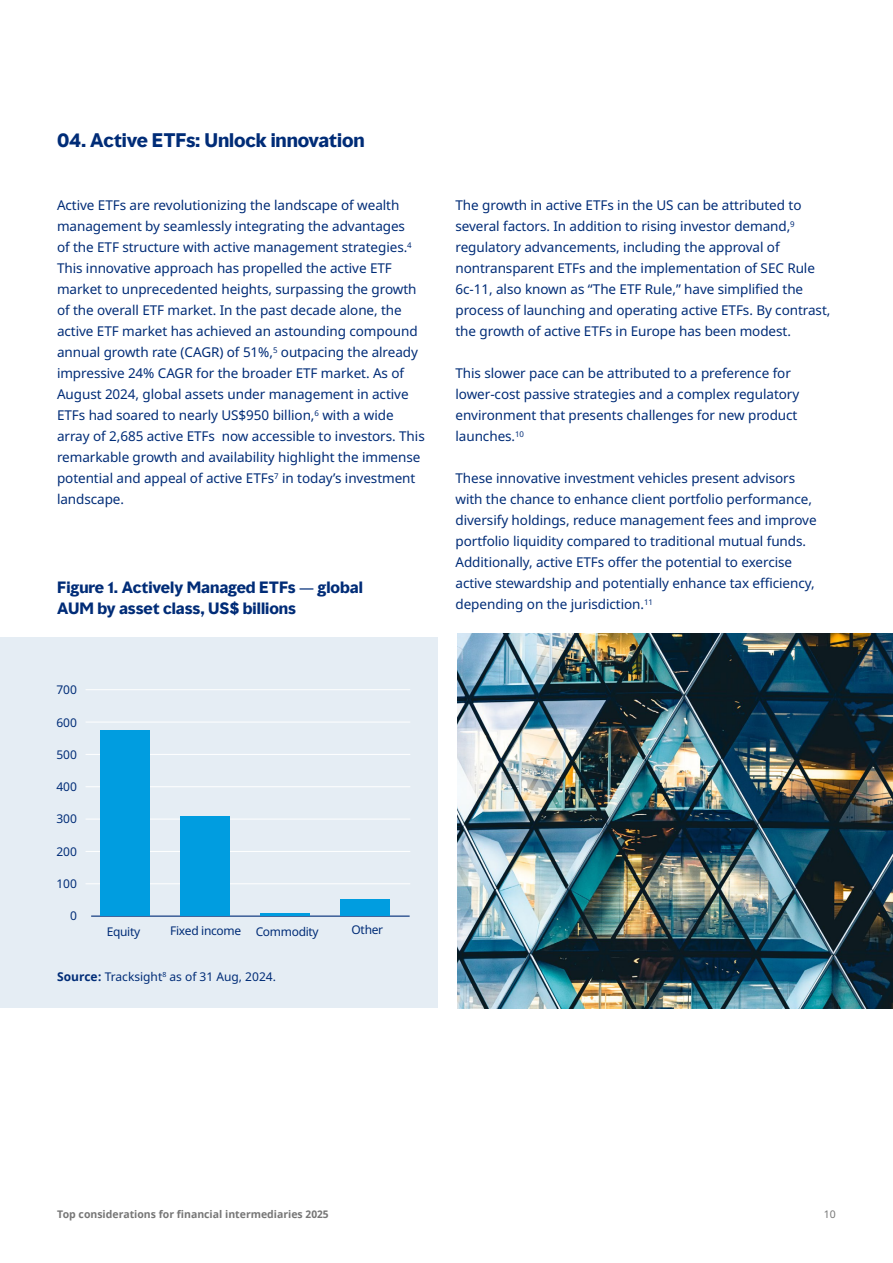
<style>
.page{position:relative;width:893px;height:1263px;background:#fff}
.page>*{position:absolute;margin:0;border:0;box-sizing:border-box;transform-origin:0 0}
.t1{font:700 18px "MMC Display";letter-spacing:-.005em;color:#002c77}
.t2{font:700 15px/21px "MMC Display";color:#002c77}
.t3{font:13.5px/21px "Noto Sans";letter-spacing:-.005em;color:#002c77}
.t4{font:12px "Noto Sans";color:#002c77}
.t5{font:12px "Noto Sans";letter-spacing:-.025em;color:#002c77}
.t6{font:700 10.5px "Noto Sans";color:#767676}
.t7{font:10.5px "Noto Sans";color:#767676}
.s1{font-family:"Noto Sans";font-weight:400}
.s2{font-weight:700}
</style>
<div class="page">
<div style="left:0;top:637px;width:437px;height:370px;background:#e5edf4"></div>
<hr style="left:86px;top:883px;width:324px;height:1px;background:#fff">
<hr style="left:86px;top:851px;width:324px;height:1px;background:#fff">
<hr style="left:86px;top:819px;width:324px;height:1px;background:#fff">
<hr style="left:86px;top:786px;width:324px;height:1px;background:#fff">
<hr style="left:86px;top:754px;width:324px;height:1px;background:#fff">
<hr style="left:86px;top:722px;width:324px;height:1px;background:#fff">
<hr style="left:86px;top:689px;width:324px;height:1px;background:#fff">
<hr style="left:91px;top:915px;width:319px;height:2px;background:#002c77">
<div style="left:100px;top:730px;width:50px;height:185px;background:#009de0"></div>
<div style="left:180px;top:816px;width:50px;height:99px;background:#009de0"></div>
<hr style="left:260px;top:913px;width:50px;height:2px;background:#009de0">
<div style="left:340px;top:899px;width:49px;height:16px;background:#009de0"></div>
<img style="left:457px;top:634px;width:436px;height:374px">
<h1 class="t1" style="left:57px;top:128px;width:309px">04. Active ETFs: Unlock innovation</h1>
<p class="t3" style="left:57px;top:195px;width:369px">Active ETFs are revolutionizing the landscape of wealth management by seamlessly integrating the advantages<br>of the ETF structure with active management strategies.<sup>4<br></sup>This innovative approach has propelled the active ETF market to unprecedented heights, surpassing the growth of the overall ETF market. In the past decade alone, the active ETF market has achieved an astounding compound annual growth rate (CAGR) of 51%,<sup>5</sup> outpacing the already impressive 24% CAGR for the broader ETF market. As of August 2024, global assets under management in active ETFs had soared to nearly US$950 billion,<sup>6</sup> with a wide array of 2,685 active ETFs now accessible to investors. This remarkable growth and availability highlight the immense potential and appeal of active ETFs<sup>7</sup> in today’s investment landscape.</p>
<p class="t3" style="left:455px;top:195px;width:376px">The growth in active ETFs in the US can be attributed to several factors. In addition to rising investor demand,<sup>9 </sup>regulatory advancements, including the approval of nontransparent ETFs and the implementation of SEC Rule 6c-11, also known as “The ETF Rule,” have simplified the process of launching and operating active ETFs. By contrast, the growth of active ETFs in Europe has been modest.</p>
<p class="t3" style="left:455px;top:363px;width:345px">This slower pace can be attributed to a preference for lower-cost passive strategies and a complex regulatory environment that presents challenges for new product launches.<sup>10</sup></p>
<p class="t3" style="left:455px;top:468px;width:363px">These innovative investment vehicles present advisors with the chance to enhance client portfolio performance, diversify holdings, reduce management fees and improve portfolio liquidity compared to traditional mutual funds.<br>Additionally, active ETFs offer the potential to exercise active stewardship and potentially enhance tax efficiency, depending on the jurisdiction.<sup>11</sup></p>
<p class="t2" style="left:57px;top:577px;width:307px">Figure 1. Actively Managed ETFs <span class="s1">—</span> global<br>AUM by asset class, US$ billions</p>
<p class="t4" style="left:56px;top:681px;width:22px">700</p>
<p class="t4" style="left:56px;top:714px;width:22px">600</p>
<p class="t4" style="left:56px;top:746px;width:22px">500</p>
<p class="t4" style="left:56px;top:778px;width:22px">400</p>
<p class="t4" style="left:56px;top:810px;width:22px">300</p>
<p class="t4" style="left:56px;top:843px;width:22px">200</p>
<p class="t4" style="left:56px;top:875px;width:22px">100</p>
<p class="t4" style="left:70px;top:907px;width:8px">0</p>
<p class="t4" style="left:107px;top:923px;width:35px">Equity</p>
<p class="t5" style="left:170px;top:922px;width:150px">Fixed income Commodity</p>
<p class="t4" style="left:352px;top:921px;width:33px">Other</p>
<p class="t4" style="left:57px;top:968px;width:220px"><span class="s2">Source:</span> Tracksight<sup>8</sup> as of 31 Aug, 2024.</p>
<p class="t6" style="left:57px;top:1207px;width:273px">Top considerations for financial intermediaries 2025</p>
<p class="t7" style="left:824px;top:1207px;width:14px">10</p>
</div>
